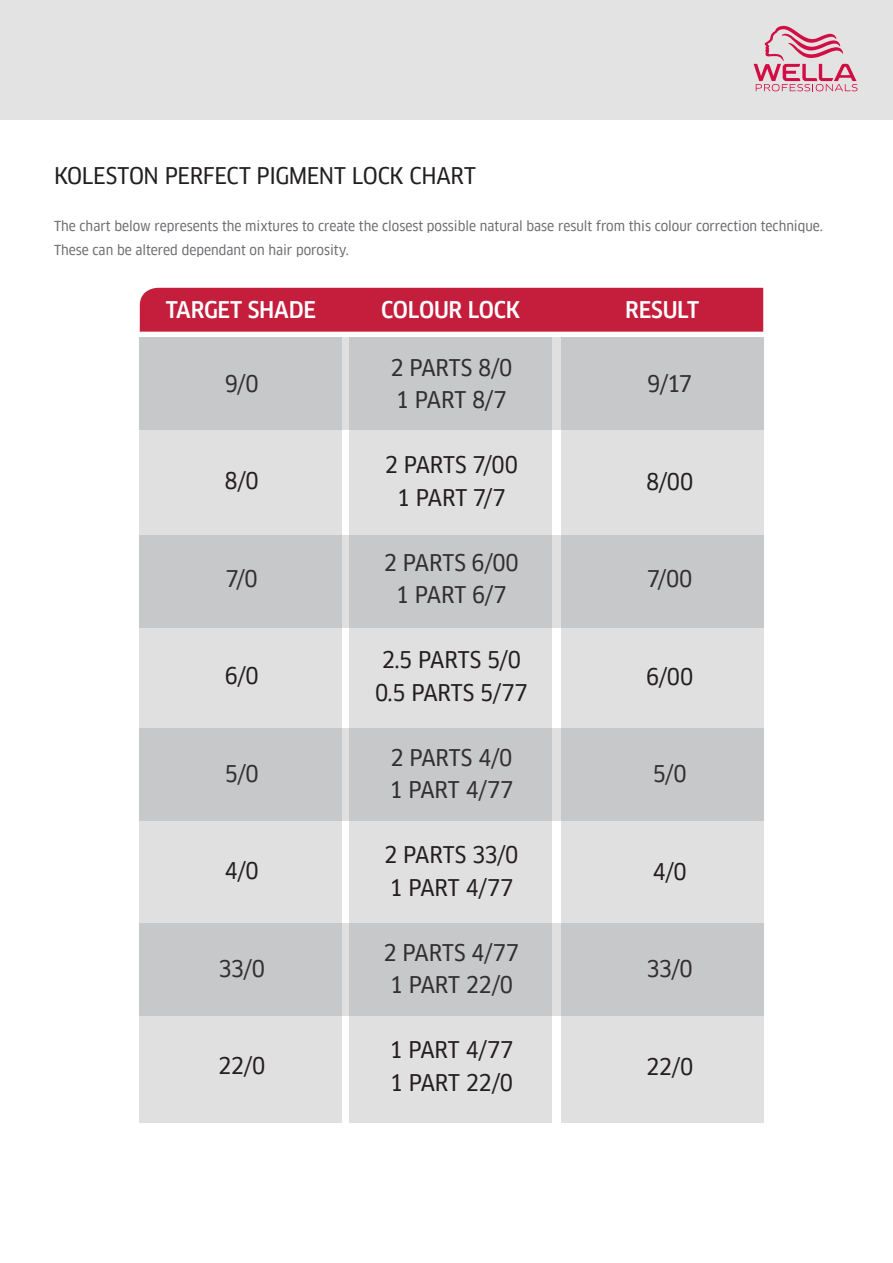
<style>
.page{position:relative;width:893px;height:1263px;background:#fff}
.page>*{position:absolute;margin:0;border:0;box-sizing:border-box;transform-origin:0 0}
.t1{font:22.5px/32.5px "Clan Narrow News";letter-spacing:-.01em;color:#231f20}
.t2{font:500 22.5px "Clan Narrow";letter-spacing:-.015em;color:#fff}
.t3{font:13.5px/23.5px "Clan Narrow News";color:#6c6d70}
</style>
<div class="page">
<div style="left:0;top:0;width:893px;height:119px;background:#e4e3e3"></div>
<svg style="left:754px;top:26px;width:103px;height:65px"></svg>
<div style="left:140px;top:337px;width:202px;height:786px;background:#e0e0e1"></div>
<div style="left:350px;top:337px;width:202px;height:786px;background:#e0e0e1"></div>
<div style="left:561px;top:337px;width:202px;height:786px;background:#e0e0e1"></div>
<div style="left:140px;top:288px;width:623px;height:44px;background:#c41e3c"></div>
<div style="left:139px;top:337px;width:624px;height:93px;background:#c7c8c9"></div>
<div style="left:139px;top:535px;width:624px;height:92px;background:#c7c8c9"></div>
<div style="left:139px;top:728px;width:624px;height:93px;background:#c7c8c9"></div>
<div style="left:139px;top:923px;width:624px;height:92px;background:#c7c8c9"></div>
<p class="t1" style="left:54px;top:160px;width:423px">KOLESTON PERFECT PIGMENT LOCK CHART</p>
<p class="t3" style="left:54px;top:215px;width:770px">The chart below represents the mixtures to create the closest possible natural base result from this colour correction technique.<br>These can be altered dependant on hair porosity.</p>
<p class="t2" style="left:166px;top:297px;width:152px">TARGET SHADE</p>
<p class="t2" style="left:381px;top:297px;width:140px">COLOUR LOCK</p>
<p class="t2" style="left:625px;top:297px;width:76px">RESULT</p>
<p class="t1" style="left:390px;top:351px;width:123px">2 PARTS 8/0<br>1 PART 8/7</p>
<p class="t1" style="left:225px;top:367px;width:35px">9/0</p>
<p class="t1" style="left:647px;top:368px;width:46px">9/17</p>
<p class="t1" style="left:225px;top:465px;width:36px">8/0</p>
<p class="t1" style="left:385px;top:449px;width:135px;text-align:center">2 PARTS 7/00<br>1 PART 7/7</p>
<p class="t1" style="left:646px;top:465px;width:49px">8/00</p>
<p class="t1" style="left:226px;top:562px;width:34px">7/0</p>
<p class="t1" style="left:384px;top:546px;width:136px;text-align:center">2 PARTS 6/00<br>1 PART 6/7</p>
<p class="t1" style="left:647px;top:563px;width:47px">7/00</p>
<p class="t1" style="left:225px;top:660px;width:36px">6/0</p>
<p class="t1" style="left:375px;top:644px;width:154px">2.5 PARTS 5/0<br>0.5 PARTS 5/77</p>
<p class="t1" style="left:646px;top:660px;width:49px">6/00</p>
<p class="t1" style="left:225px;top:757px;width:35px">5/0</p>
<p class="t1" style="left:389px;top:741px;width:125px">2 PARTS 4/0<br>1 PART 4/77</p>
<p class="t1" style="left:653px;top:758px;width:35px">5/0</p>
<p class="t1" style="left:225px;top:855px;width:36px">4/0</p>
<p class="t1" style="left:384px;top:839px;width:136px">2 PARTS 33/0<br>1 PART 4/77</p>
<p class="t1" style="left:652px;top:855px;width:36px">4/0</p>
<p class="t1" style="left:218px;top:952px;width:48px">33/0</p>
<p class="t1" style="left:384px;top:936px;width:137px">2 PARTS 4/77<br>1 PART 22/0</p>
<p class="t1" style="left:646px;top:953px;width:48px">33/0</p>
<p class="t1" style="left:218px;top:1050px;width:49px">22/0</p>
<p class="t1" style="left:389px;top:1034px;width:125px">1 PART 4/77<br>1 PART 22/0</p>
<p class="t1" style="left:646px;top:1050px;width:49px">22/0</p>
</div>
